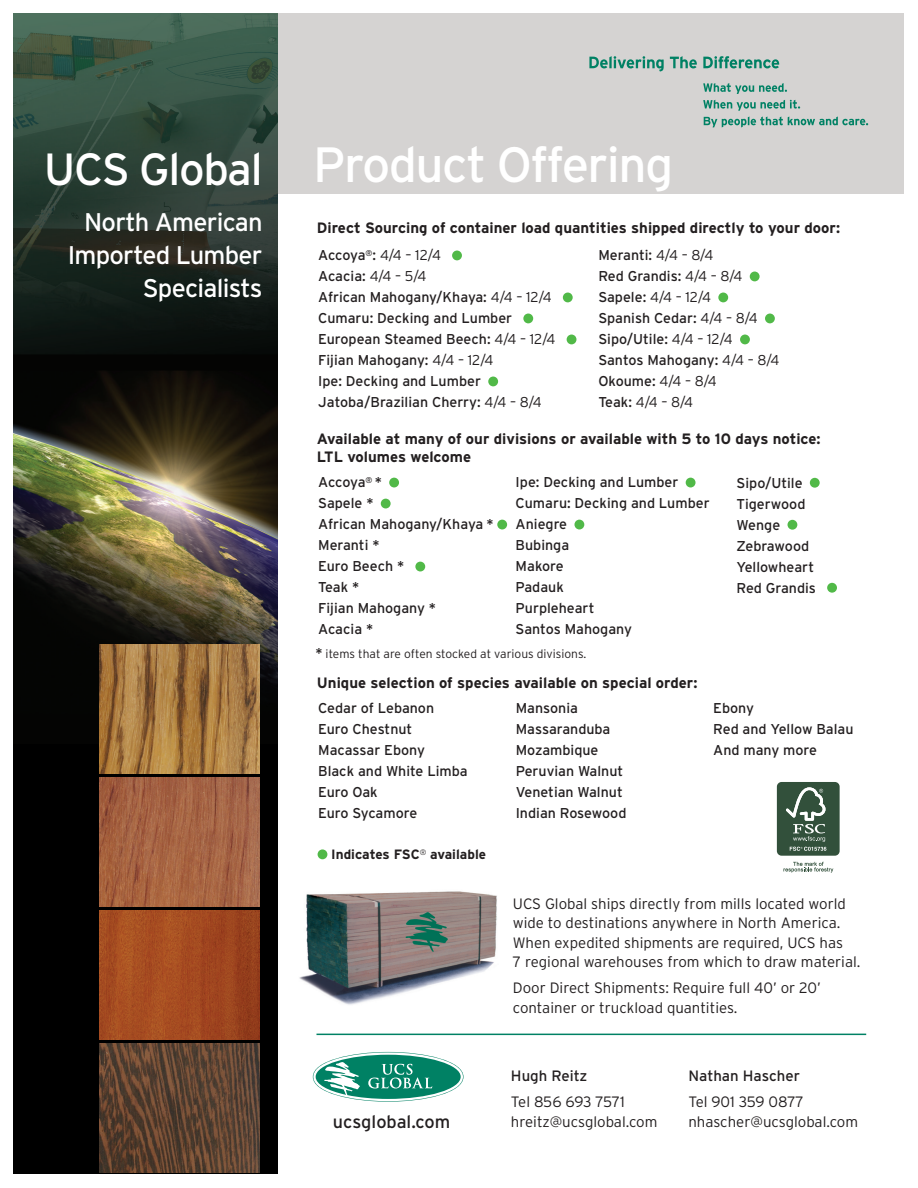
<style>
.page{position:relative;width:918px;height:1188px;background:#fff}
.page>*{position:absolute;margin:0;border:0;box-sizing:border-box;transform-origin:0 0}
.t1{font:49.5px "Interstate";letter-spacing:-.03em;color:#fff}
.t2{font:45px "Interstate";letter-spacing:-.03em;color:#fff}
.t3{font:25.5px/33px "Interstate";letter-spacing:-.03em;color:#fff;text-align:right}
.t4{font:18px "Interstate";color:#231f20}
.t5{font:300 15px/19.5px "Interstate";color:#231f20}
.t6{font:700 15px "Interstate";color:#231f20}
.t7{font:15px "Interstate";color:#231f20}
.t8{font:300 15px "Interstate";letter-spacing:-.02em;color:#231f20}
.head_1{font:14.25px "Interstate";color:#231f20}
.head_1-2{font:300 14.25px "Interstate";color:#231f20}
.head_1-3{font:700 13.5px "Interstate";color:#231f20}
.t9{font:300 12px "Interstate";color:#231f20}
.s1{font-weight:400}
.s2{font-weight:300}
.s3{font-weight:400;font-size:14.25px}
</style>
<div class="page">
<div style="left:452px;top:251px;width:10px;height:9px;background:#51b948;border-radius:50%"></div>
<div style="left:563px;top:293px;width:10px;height:9px;background:#51b948;border-radius:50%"></div>
<div style="left:523px;top:314px;width:10px;height:9px;background:#51b948;border-radius:50%"></div>
<div style="left:567px;top:335px;width:9px;height:9px;background:#51b948;border-radius:50%"></div>
<div style="left:488px;top:377px;width:10px;height:9px;background:#51b948;border-radius:50%"></div>
<div style="left:750px;top:272px;width:10px;height:9px;background:#51b948;border-radius:50%"></div>
<div style="left:718px;top:293px;width:10px;height:9px;background:#51b948;border-radius:50%"></div>
<div style="left:765px;top:314px;width:10px;height:9px;background:#51b948;border-radius:50%"></div>
<div style="left:740px;top:335px;width:10px;height:9px;background:#51b948;border-radius:50%"></div>
<div style="left:389px;top:478px;width:10px;height:9px;background:#51b948;border-radius:50%"></div>
<div style="left:381px;top:499px;width:10px;height:9px;background:#51b948;border-radius:50%"></div>
<div style="left:497px;top:520px;width:10px;height:9px;background:#51b948;border-radius:50%"></div>
<div style="left:415px;top:562px;width:10px;height:9px;background:#51b948;border-radius:50%"></div>
<div style="left:686px;top:478px;width:10px;height:9px;background:#51b948;border-radius:50%"></div>
<div style="left:574px;top:520px;width:10px;height:9px;background:#51b948;border-radius:50%"></div>
<div style="left:274px;top:14px;width:630px;height:180px;background:#d5d3d2"></div>
<div style="left:14px;top:14px;width:264px;height:1160px;background:#000"></div>
<img style="left:14px;top:14px;width:264px;height:675px">
<svg style="left:313px;top:1052px;width:151px;height:50px"></svg>
<img style="left:99px;top:645px;width:161px;height:128px">
<img style="left:99px;top:911px;width:161px;height:129px">
<img style="left:99px;top:778px;width:161px;height:129px">
<img style="left:99px;top:1044px;width:161px;height:129px">
<hr style="left:316px;top:1034px;width:550px;height:1px;background:#008164">
<div style="left:777px;top:782px;width:63px;height:74px;background:#32503b;border-radius:5px"></div>
<svg style="left:783px;top:862px;width:50px;height:11px"></svg>
<svg style="left:786px;top:787px;width:40px;height:64px"></svg>
<img style="left:299px;top:891px;width:198px;height:114px">
<div style="left:318px;top:849px;width:9px;height:10px;background:#51b948;border-radius:50%"></div>
<svg style="left:703px;top:83px;width:84px;height:11px"></svg>
<svg style="left:703px;top:100px;width:165px;height:28px"></svg>
<svg style="left:589px;top:56px;width:75px;height:15px"></svg>
<svg style="left:670px;top:56px;width:27px;height:12px"></svg>
<svg style="left:703px;top:56px;width:76px;height:12px"></svg>
<div style="left:810px;top:478px;width:10px;height:10px;background:#51b948;border-radius:50%"></div>
<div style="left:788px;top:520px;width:9px;height:10px;background:#51b948;border-radius:50%"></div>
<div style="left:827px;top:583px;width:10px;height:10px;background:#51b948;border-radius:50%"></div>
<p class="t2" style="left:44px;top:144px;width:220px">UCS Global</p>
<p class="t1" style="left:313px;top:137px;width:362px">Product Offering</p>
<p class="t3" style="left:68px;top:206px;width:196px">North American<br>Imported Lumber<br>Specialists</p>
<p class="t6" style="left:317px;top:219px;width:525px">Direct Sourcing of container load quantities shipped directly to your door:</p>
<p class="head_1-2" style="left:318px;top:247px;width:124px"><span class="s1">Accoya</span><sup>®</sup><span class="s1">:</span> 4/4 – 12/4</p>
<p class="head_1" style="left:318px;top:268px;width:110px">Acacia: <span class="s2">4/4 – 5/4</span></p>
<p class="head_1" style="left:318px;top:289px;width:235px">African Mahogany/Khaya: <span class="s2">4/4 – 12/4</span></p>
<p class="head_1" style="left:318px;top:310px;width:196px">Cumaru: Decking and Lumber</p>
<p class="head_1" style="left:318px;top:331px;width:239px">European Steamed Beech: <span class="s2">4/4 – 12/4</span></p>
<p class="head_1" style="left:318px;top:352px;width:177px">Fijian Mahogany: <span class="s2">4/4 – 12/4</span></p>
<p class="head_1" style="left:318px;top:373px;width:164px">Ipe: Decking and Lumber</p>
<p class="head_1" style="left:318px;top:394px;width:225px">Jatoba/Brazilian Cherry: <span class="s2">4/4 – 8/4</span></p>
<p class="head_1" style="left:598px;top:247px;width:116px">Meranti: <span class="s2">4/4 – 8/4</span></p>
<p class="head_1" style="left:598px;top:268px;width:146px">Red Grandis: <span class="s2">4/4 – 8/4</span></p>
<p class="head_1-2" style="left:598px;top:289px;width:114px"><span class="s1">Sapele:</span> 4/4 – 12/4</p>
<p class="head_1" style="left:598px;top:310px;width:161px">Spanish Cedar: <span class="s2">4/4 – 8/4</span></p>
<p class="head_1" style="left:598px;top:331px;width:136px">Sipo/Utile: <span class="s2">4/4 – 12/4</span></p>
<p class="head_1" style="left:598px;top:352px;width:183px">Santos Mahogany: <span class="s2">4/4 – 8/4</span></p>
<p class="head_1" style="left:598px;top:373px;width:120px">Okoume: <span class="s2">4/4 – 8/4</span></p>
<p class="head_1-2" style="left:598px;top:394px;width:96px"><span class="s1">Teak:</span> 4/4 – 8/4</p>
<p class="t6" style="left:317px;top:430px;width:505px">Available at many of our divisions or available with 5 to 10 days notice:</p>
<p class="t6" style="left:317px;top:448px;width:156px">LTL volumes welcome</p>
<p class="head_1" style="left:318px;top:474px;width:65px">Accoya<sup>®</sup> *</p>
<p class="head_1" style="left:318px;top:495px;width:57px">Sapele *</p>
<p class="head_1" style="left:318px;top:516px;width:177px">African Mahogany/Khaya *</p>
<p class="head_1" style="left:318px;top:537px;width:63px">Meranti *</p>
<p class="head_1" style="left:318px;top:558px;width:88px">Euro Beech *</p>
<p class="head_1" style="left:318px;top:579px;width:43px">Teak *</p>
<p class="head_1" style="left:318px;top:600px;width:119px">Fijian Mahogany *</p>
<p class="head_1" style="left:318px;top:621px;width:56px">Acacia *</p>
<p class="head_1" style="left:516px;top:474px;width:164px">Ipe: Decking and Lumber</p>
<p class="head_1" style="left:516px;top:495px;width:196px">Cumaru: Decking and Lumber</p>
<p class="head_1" style="left:516px;top:516px;width:53px">Aniegre</p>
<p class="head_1" style="left:516px;top:537px;width:55px">Bubinga</p>
<p class="head_1" style="left:516px;top:558px;width:50px">Makore</p>
<p class="head_1" style="left:516px;top:579px;width:50px">Padauk</p>
<p class="head_1" style="left:516px;top:600px;width:80px">Purpleheart</p>
<p class="head_1" style="left:516px;top:621px;width:118px">Santos Mahogany</p>
<p class="t9" style="left:315px;top:647px;width:273px"><span class="s3">*</span> items that are often stocked at various divisions.</p>
<p class="t6" style="left:317px;top:675px;width:382px">Unique selection of species available on special order:</p>
<p class="head_1" style="left:737px;top:475px;width:68px">Sipo/Utile</p>
<p class="head_1" style="left:737px;top:496px;width:70px">Tigerwood</p>
<p class="head_1" style="left:737px;top:517px;width:45px">Wenge</p>
<p class="head_1" style="left:737px;top:538px;width:74px">Zebrawood</p>
<p class="head_1" style="left:737px;top:559px;width:79px">Yellowheart</p>
<p class="head_1" style="left:737px;top:580px;width:81px">Red Grandis</p>
<p class="head_1" style="left:318px;top:700px;width:117px">Cedar of Lebanon</p>
<p class="head_1" style="left:318px;top:721px;width:96px">Euro Chestnut</p>
<p class="head_1" style="left:318px;top:742px;width:108px">Macassar Ebony</p>
<p class="head_1" style="left:318px;top:763px;width:151px">Black and White Limba</p>
<p class="head_1" style="left:318px;top:784px;width:61px">Euro Oak</p>
<p class="head_1" style="left:318px;top:805px;width:101px">Euro Sycamore</p>
<p class="head_1-3" style="left:331px;top:847px;width:156px">Indicates FSC<sup>®</sup> available</p>
<p class="t4" style="left:333px;top:1112px;width:119px">ucsglobal.com</p>
<p class="head_1" style="left:516px;top:700px;width:64px">Mansonia</p>
<p class="head_1" style="left:516px;top:721px;width:96px">Massaranduba</p>
<p class="head_1" style="left:516px;top:742px;width:84px">Mozambique</p>
<p class="head_1" style="left:516px;top:763px;width:109px">Peruvian Walnut</p>
<p class="head_1" style="left:516px;top:784px;width:109px">Venetian Walnut</p>
<p class="head_1" style="left:516px;top:805px;width:112px">Indian Rosewood</p>
<p class="head_1" style="left:713px;top:700px;width:42px">Ebony</p>
<p class="head_1" style="left:713px;top:721px;width:142px">Red and Yellow Balau</p>
<p class="head_1" style="left:713px;top:742px;width:105px">And many more</p>
<p class="t5" style="left:513px;top:893px;width:349px">UCS Global ships directly from mills located world wide to destinations anywhere in North America.<br>When expedited shipments are required, UCS has<br>7 regional warehouses from which to draw material.</p>
<p class="t5" style="left:513px;top:978px;width:310px">Door Direct Shipments: Require full 40’ or 20’ container or truckload quantities.</p>
<p class="t7" style="left:511px;top:1067px;width:78px">Hugh Reitz</p>
<p class="t8" style="left:511px;top:1094px;width:116px">Tel 856 693 7571</p>
<p class="t5" style="left:511px;top:1112px;width:148px">hreitz@ucsglobal.com</p>
<p class="t7" style="left:688px;top:1067px;width:113px">Nathan Hascher</p>
<p class="t5" style="left:688px;top:1092px;width:117px">Tel 901 359 0877</p>
<p class="t5" style="left:688px;top:1112px;width:171px">nhascher@ucsglobal.com</p>
</div>
